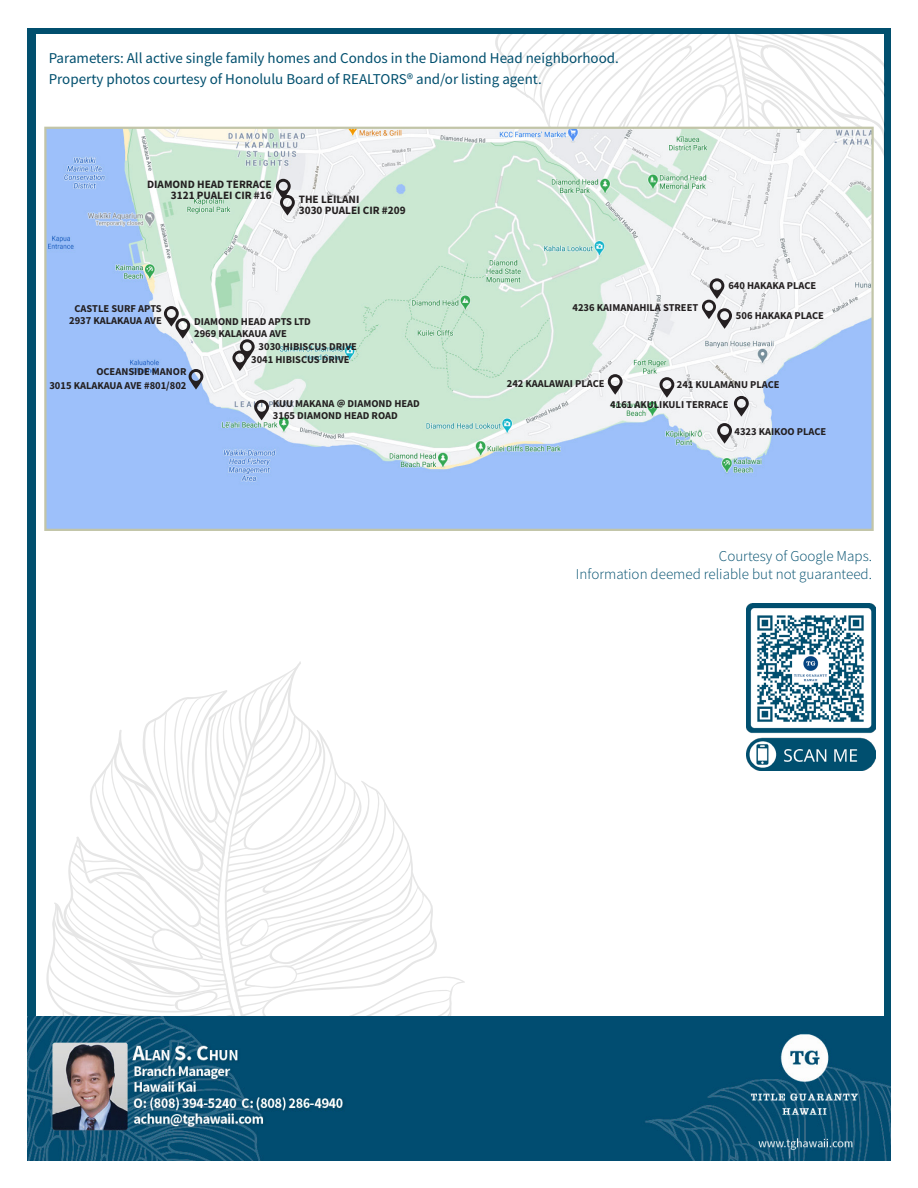
<style>
.page{position:relative;width:918px;height:1188px;background:#fff}
.page>*{position:absolute;margin:0;border:0;box-sizing:border-box;transform-origin:0 0}
.t1{font:15px "Source Sans Pro";color:#014f6e}
.t2{font:300 15px "Source Sans Pro";color:#014f6e}
.t3{font:700 11.25px "Source Sans Pro";color:#231f20}
.t4{font:700 10.5px "Source Sans Pro";color:#231f20}
</style>
<div class="page">
<div style="left:27px;top:28px;width:864px;height:1120px;background:#014f6e"></div>
<div style="left:37px;top:35px;width:847px;height:992px;background:#fff"></div>
<svg style="left:47px;top:664px;width:407px;height:353px"></svg>
<img style="left:27px;top:1017px;width:864px;height:144px">
<img style="left:47px;top:130px;width:824px;height:398px">
<img style="left:746px;top:603px;width:130px;height:168px">
<svg style="left:608px;top:374px;width:15px;height:21px"></svg>
<svg style="left:254px;top:400px;width:15px;height:20px"></svg>
<img style="left:753px;top:611px;width:115px;height:115px">
<svg style="left:660px;top:377px;width:14px;height:21px"></svg>
<svg style="left:734px;top:396px;width:15px;height:21px"></svg>
<svg style="left:232px;top:339px;width:23px;height:32px"></svg>
<svg style="left:497px;top:35px;width:387px;height:294px"></svg>
<svg style="left:164px;top:306px;width:26px;height:33px"></svg>
<svg style="left:189px;top:369px;width:14px;height:21px"></svg>
<svg style="left:717px;top:423px;width:15px;height:21px"></svg>
<svg style="left:276px;top:179px;width:19px;height:37px"></svg>
<p class="t1" style="left:49px;top:48px;width:572px">Parameters: All active single family homes and Condos in the Diamond Head neighborhood.</p>
<p class="t1" style="left:49px;top:69px;width:495px">Property photos courtesy of Honolulu Board of REALTORS® and/or listing agent.</p>
<p class="t3" style="left:147px;top:177px;width:126px">DIAMOND HEAD TERRACE</p>
<p class="t3" style="left:171px;top:188px;width:102px">3121 PUALEI CIR #16</p>
<p class="t3" style="left:299px;top:191px;width:62px">THE LEILANI</p>
<p class="t3" style="left:299px;top:203px;width:108px">3030 PUALEI CIR #209</p>
<p class="t4" style="left:75px;top:302px;width:89px">CASTLE SURF APTS</p>
<p class="t4" style="left:69px;top:314px;width:94px">2937 KALAKAUA AVE</p>
<p class="t4" style="left:194px;top:315px;width:118px">DIAMOND HEAD APTS LTD</p>
<p class="t4" style="left:194px;top:327px;width:94px">2969 KALAKAUA AVE</p>
<p class="t4" style="left:96px;top:365px;width:92px">OCEANSIDE MANOR</p>
<p class="t4" style="left:49px;top:378px;width:139px">3015 KALAKAUA AVE #801/802</p>
<p class="t4" style="left:259px;top:340px;width:100px">3030 HIBISCUS DRIVE</p>
<p class="t4" style="left:251px;top:352px;width:100px">3041 HIBISCUS DRIVE</p>
<p class="t4" style="left:273px;top:396px;width:148px">KUU MAKANA @ DIAMOND HEAD</p>
<p class="t4" style="left:273px;top:408px;width:126px">3165 DIAMOND HEAD ROAD</p>
<p class="t4" style="left:573px;top:301px;width:127px">4236 KAIMANAHILA STREET</p>
<p class="t4" style="left:728px;top:279px;width:90px">640 HAKAKA PLACE</p>
<p class="t4" style="left:736px;top:309px;width:90px">506 HAKAKA PLACE</p>
<p class="t4" style="left:507px;top:376px;width:99px">242 KAALAWAI PLACE</p>
<p class="t4" style="left:677px;top:377px;width:104px">241 KULAMANU PLACE</p>
<p class="t4" style="left:610px;top:397px;width:120px">4161 AKULIKULI TERRACE</p>
<p class="t4" style="left:734px;top:425px;width:93px">4323 KAIKOO PLACE</p>
<p class="t2" style="left:719px;top:547px;width:155px">Courtesy of Google Maps.</p>
<p class="t2" style="left:576px;top:565px;width:298px">Information deemed reliable but not guaranteed.</p>
</div>
